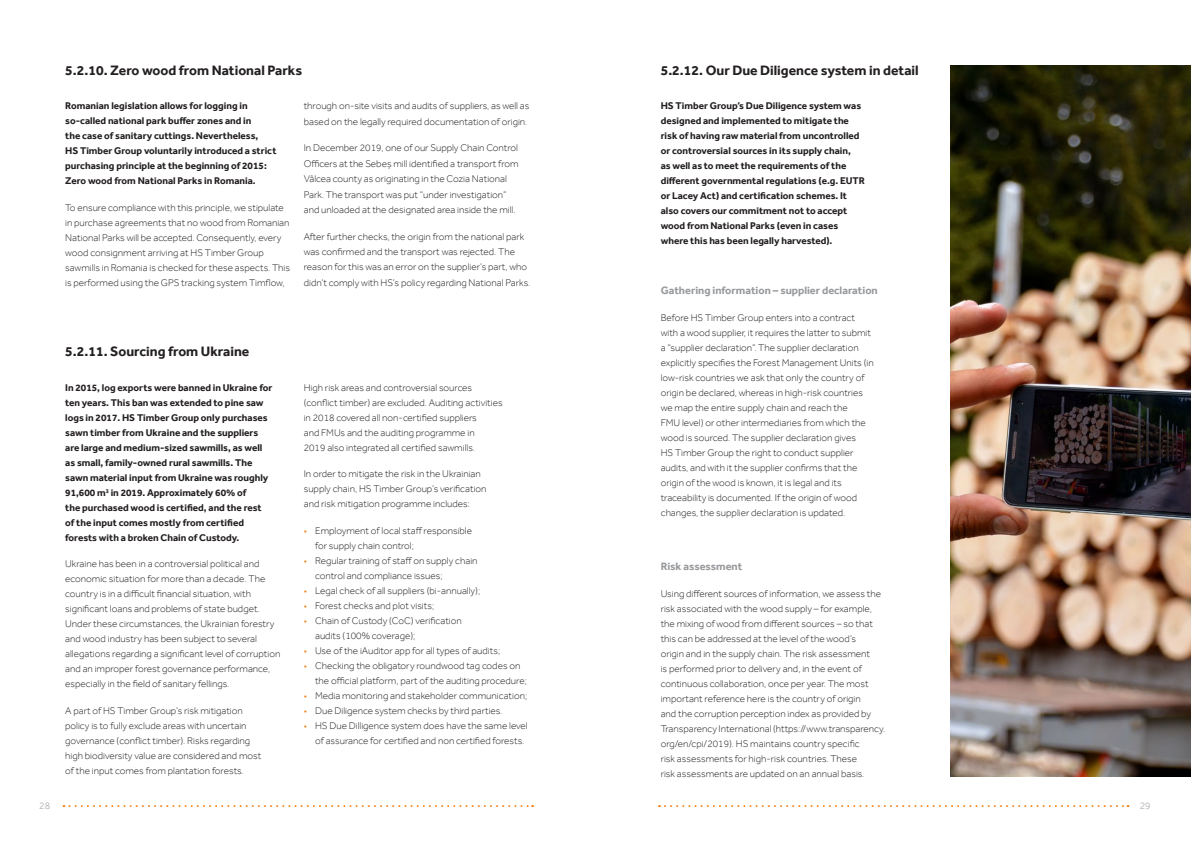
<style>
.page{position:relative;width:1191px;height:842px;background:#fff}
.page>*{position:absolute;margin:0;border:0;box-sizing:border-box;transform-origin:0 0}
.Subtitlu{font:700 14px "Effra";color:#231f20}
.t1{font:700 11px "Effra";color:#97999c}
.t2{font:300 10px/15px "Effra";color:#231f20}
.t3{font:700 10px/15px "Effra";color:#231f20}
.t4{font:300 10px "Effra";color:#97999c}
.s1{color:#f6861f}
</style>
<div class="page">
<svg style="left:63px;top:805px;width:470px;height:2px"></svg>
<svg style="left:659px;top:805px;width:469px;height:2px"></svg>
<img style="left:951px;top:65px;width:240px;height:712px">
<p class="Subtitlu" style="left:65px;top:62px;width:238px">5.2.10. Zero wood from National Parks</p>
<p class="Subtitlu" style="left:660px;top:62px;width:259px">5.2.12. Our Due Diligence system in detail</p>
<p class="t3" style="left:65px;top:98px;width:213px">Romanian legislation allows for logging in so-called national park buffer zones and in<br>the case of sanitary cuttings. Nevertheless,<br>HS Timber Group voluntarily introduced a strict purchasing principle at the beginning of 2015:<br>Zero wood from National Parks in Romania.</p>
<p class="t2" style="left:65px;top:200px;width:226px">To ensure compliance with this principle, we stipulate in purchase agreements that no wood from Romanian National Parks will be accepted. Consequently, every wood consignment arriving at HS Timber Group sawmills in Romania is checked for these aspects. This is performed using the GPS tracking system Timflow,</p>
<p class="t2" style="left:304px;top:98px;width:227px;line-height:15.4px">through on-site visits and audits of suppliers, as well as based on the legally required documentation of origin.</p>
<p class="t2" style="left:304px;top:140px;width:216px;line-height:15.4px">In December 2019, one of our Supply Chain Control Officers at the Sebeș mill identified a transport from Vâlcea county as originating in the Cozia National Park. The transport was put “under investigation” and unloaded at the designated area inside the mill.</p>
<p class="t2" style="left:304px;top:229px;width:228px;line-height:15.4px">After further checks, the origin from the national park was confirmed and the transport was rejected. The reason for this was an error on the supplier’s part, who didn’t comply with HS’s policy regarding National Parks.</p>
<p class="Subtitlu" style="left:65px;top:343px;width:186px">5.2.11. Sourcing from Ukraine</p>
<p class="t3" style="left:65px;top:380px;width:209px">In 2015, log exports were banned in Ukraine for ten years. This ban was extended to pine saw logs in 2017. HS Timber Group only purchases sawn timber from Ukraine and the suppliers are large and medium-sized sawmills, as well as small, family-owned rural sawmills. The sawn material input from Ukraine was roughly 91,600 m<sup>3</sup> in 2019. Approximately 60% of<br>the purchased wood is certified, and the rest of the input comes mostly from certified forests with a broken Chain of Custody.</p>
<p class="t2" style="left:65px;top:556px;width:217px">Ukraine has been in a controversial political and economic situation for more than a decade. The country is in a difficult financial situation, with significant loans and problems of state budget.<br>Under these circumstances, the Ukrainian forestry and wood industry has been subject to several allegations regarding a significant level of corruption and an improper forest governance performance, especially in the field of sanitary fellings.</p>
<p class="t2" style="left:65px;top:703px;width:198px">A part of HS Timber Group’s risk mitigation policy is to fully exclude areas with uncertain governance (conflict timber). Risks regarding high biodiversity value are considered and most of the input comes from plantation forests.</p>
<p class="t2" style="left:304px;top:380px;width:200px">High risk areas and controversial sources (conflict timber) are excluded. Auditing activities in 2018 covered all non-certified suppliers<br>and FMUs and the auditing programme in<br>2019 also integrated all certified sawmills.</p>
<p class="t2" style="left:304px;top:466px;width:184px">In order to mitigate the risk in the Ukrainian supply chain, HS Timber Group’s verification and risk mitigation programme includes:</p>
<p class="t2" style="left:315px;top:523px;width:158px;text-indent:-11px"><span class="s1">•</span> Employment of local staff responsible for supply chain control;</p>
<p class="t2" style="left:315px;top:553px;width:164px;text-indent:-11px"><span class="s1">•</span> Regular training of staff on supply chain control and compliance issues;</p>
<p class="t2" style="left:304px;top:583px;width:178px"><span class="s1">•</span> Legal check of all suppliers (bi-annually);</p>
<p class="t2" style="left:304px;top:598px;width:132px"><span class="s1">•</span> Forest checks and plot visits;</p>
<p class="t2" style="left:315px;top:613px;width:148px;text-indent:-11px"><span class="s1">•</span> Chain of Custody (CoC) verification audits (100% coverage);</p>
<p class="t2" style="left:304px;top:643px;width:198px"><span class="s1">•</span> Use of the iAuditor app for all types of audits;</p>
<p class="t2" style="left:315px;top:658px;width:213px;text-indent:-11px"><span class="s1">•</span> Checking the obligatory roundwood tag codes on the official platform, part of the auditing procedure;</p>
<p class="t2" style="left:304px;top:688px;width:225px"><span class="s1">•</span> Media monitoring and stakeholder communication;</p>
<p class="t2" style="left:304px;top:703px;width:200px"><span class="s1">•</span> Due Diligence system checks by third parties.</p>
<p class="t2" style="left:315px;top:718px;width:214px;text-indent:-11px"><span class="s1">•</span> HS Due Dilligence system does have the same level of assurance for certified and non certified forests.</p>
<p class="t3" style="left:660px;top:98px;width:206px">HS Timber Group’s Due Diligence system was designed and implemented to mitigate the risk of having raw material from uncontrolled or controversial sources in its supply chain,<br>as well as to meet the requirements of the different governmental regulations (e.g. EUTR or Lacey Act) and certification schemes. It also covers our commitment not to accept wood from National Parks (even in cases where this has been legally harvested).</p>
<p class="t1" style="left:660px;top:284px;width:218px">Gathering information – supplier declaration</p>
<p class="t2" style="left:660px;top:310px;width:214px">Before HS Timber Group enters into a contract with a wood supplier, it requires the latter to submit a “supplier declaration”. The supplier declaration explicitly specifies the Forest Management Units (in low-risk countries we ask that only the country of origin be declared, whereas in high-risk countries we map the entire supply chain and reach the<br>FMU level) or other intermediaries from which the wood is sourced. The supplier declaration gives<br>HS Timber Group the right to conduct supplier audits, and with it the supplier confirms that the origin of the wood is known, it is legal and its traceability is documented. If the origin of wood changes, the supplier declaration is updated.</p>
<p class="t1" style="left:660px;top:560px;width:83px">Risk assessment</p>
<p class="t2" style="left:660px;top:586px;width:226px">Using different sources of information, we assess the risk associated with the wood supply – for example, the mixing of wood from different sources – so that this can be addressed at the level of the wood’s<br>origin and in the supply chain. The risk assessment<br>is performed prior to delivery and, in the event of continuous collaboration, once per year. The most important reference here is the country of origin<br>and the corruption perception index as provided by Transparency International (https://www.transparency. org/en/cpi/2019). HS maintains country specific<br>risk assessments for high-risk countries. These<br>risk assessments are updated on an annual basis.</p>
<p class="t4" style="left:39px;top:800px;width:12px">28</p>
<p class="t4" style="left:1139px;top:800px;width:12px">29</p>
</div>
